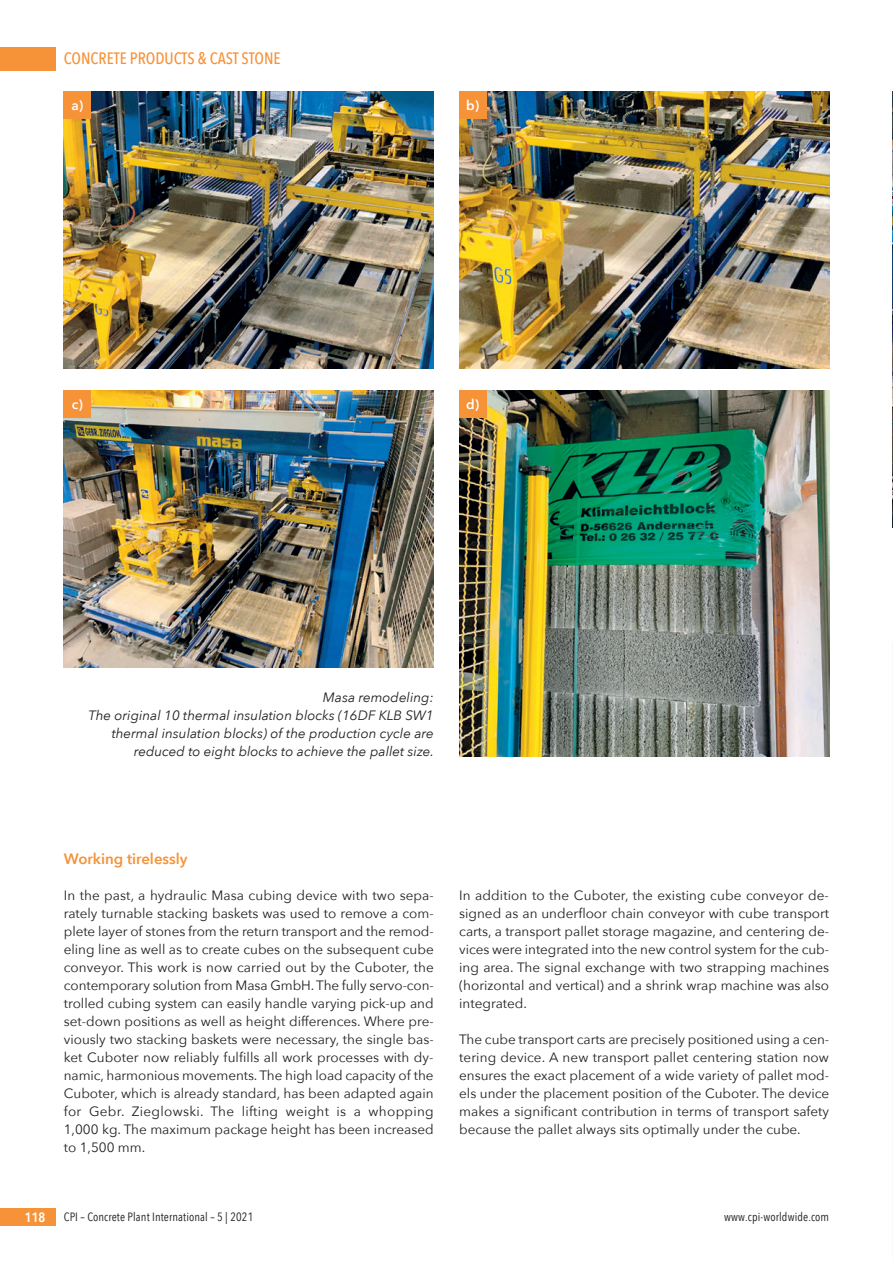
<style>
.page{position:relative;width:893px;height:1263px;background:#fff}
.page>*{position:absolute;margin:0;border:0;box-sizing:border-box;transform-origin:0 0}
.t1{font:500 16.5px "Avenir Next Condensed";color:#f69238}
.t2{font:600 15px "Avenir Next";color:#f69238}
.t3{font:13.5px/18px "Avenir Next";color:#231f20;text-align:justify}
.t4{font:italic 13.5px/18px "Avenir Next";color:#231f20;text-align:right}
.t5{font:600 13.5px "Avenir Next";color:#fff}
.t6{font:600 13.5px "Avenir Next Condensed";color:#fff}
.t7{font:12px "Avenir Next Condensed";letter-spacing:.01em;color:#231f20}
</style>
<div class="page">
<div style="left:0;top:47px;width:55px;height:23px;background:#f69238"></div>
<div style="left:0;top:1208px;width:55px;height:18px;background:#f69238"></div>
<img style="left:64px;top:91px;width:370px;height:278px">
<img style="left:459px;top:91px;width:370px;height:278px">
<img style="left:64px;top:390px;width:370px;height:278px">
<img style="left:459px;top:390px;width:370px;height:366px">
<div style="left:64px;top:91px;width:27px;height:27px;background:#f69238"></div>
<div style="left:64px;top:390px;width:27px;height:27px;background:#f69238"></div>
<div style="left:459px;top:91px;width:27px;height:27px;background:#f69238"></div>
<div style="left:459px;top:390px;width:27px;height:27px;background:#f69238"></div>
<img style="left:892px;top:91px;width:1px;height:436px">
<p class="t1" style="left:64px;top:49px;width:218px">CONCRETE PRODUCTS &amp; CAST STONE</p>
<p class="t5" style="left:71px;top:93px;width:13px">a)</p>
<p class="t5" style="left:466px;top:93px;width:15px">b)</p>
<p class="t5" style="left:72px;top:392px;width:13px">c)</p>
<p class="t5" style="left:466px;top:392px;width:15px">d)</p>
<p class="t4" style="left:89px;top:688px;width:347px">Masa remodeling:<br>The original 10 thermal insulation blocks (16DF KLB SW1 thermal insulation blocks) of the production cycle are reduced to eight blocks to achieve the pallet size.</p>
<p class="t2" style="left:64px;top:846px;width:125px">Working tirelessly</p>
<p class="t3" style="left:64px;top:886px;width:372px">In the past, a hydraulic Masa cubing device with two sepa&shy;rately turnable stacking baskets was used to remove a com&shy;plete layer of stones from the return transport and the remod&shy;eling line as well as to create cubes on the subsequent cube conveyor. This work is now carried out by the Cuboter, the contemporary solution from Masa GmbH. The fully servo-con&shy;trolled cubing system can easily handle varying pick-up and set-down positions as well as height differences. Where pre&shy;viously two stacking baskets were necessary, the single bas&shy;ket Cuboter now reliably fulfills all work processes with dy&shy;namic, harmonious movements. The high load capacity of the Cuboter, which is already standard, has been adapted again for Gebr. Zieglowski. The lifting weight is a whopping 1,000 kg. The maximum package height has been increased to 1,500 mm.</p>
<p class="t3" style="left:459px;top:886px;width:371px">In addition to the Cuboter, the existing cube conveyor de&shy;signed as an underfloor chain conveyor with cube transport carts, a transport pallet storage magazine, and centering de&shy;vices were integrated into the new control system for the cub&shy;ing area. The signal exchange with two strapping machines (horizontal and vertical) and a shrink wrap machine was also integrated.</p>
<p class="t3" style="left:459px;top:1030px;width:371px">The cube transport carts are precisely positioned using a cen&shy;tering device. A new transport pallet centering station now ensures the exact placement of a wide variety of pallet mod&shy;els under the placement position of the Cuboter. The device makes a significant contribution in terms of transport safety because the pallet always sits optimally under the cube.</p>
<p class="t6" style="left:25px;top:1206px;width:22px">118</p>
<p class="t7" style="left:64px;top:1207px;width:191px">CPI – Concrete Plant International – 5 | 2021</p>
<p class="t7" style="left:724px;top:1207px;width:107px">www.cpi-worldwide.com</p>
</div>
